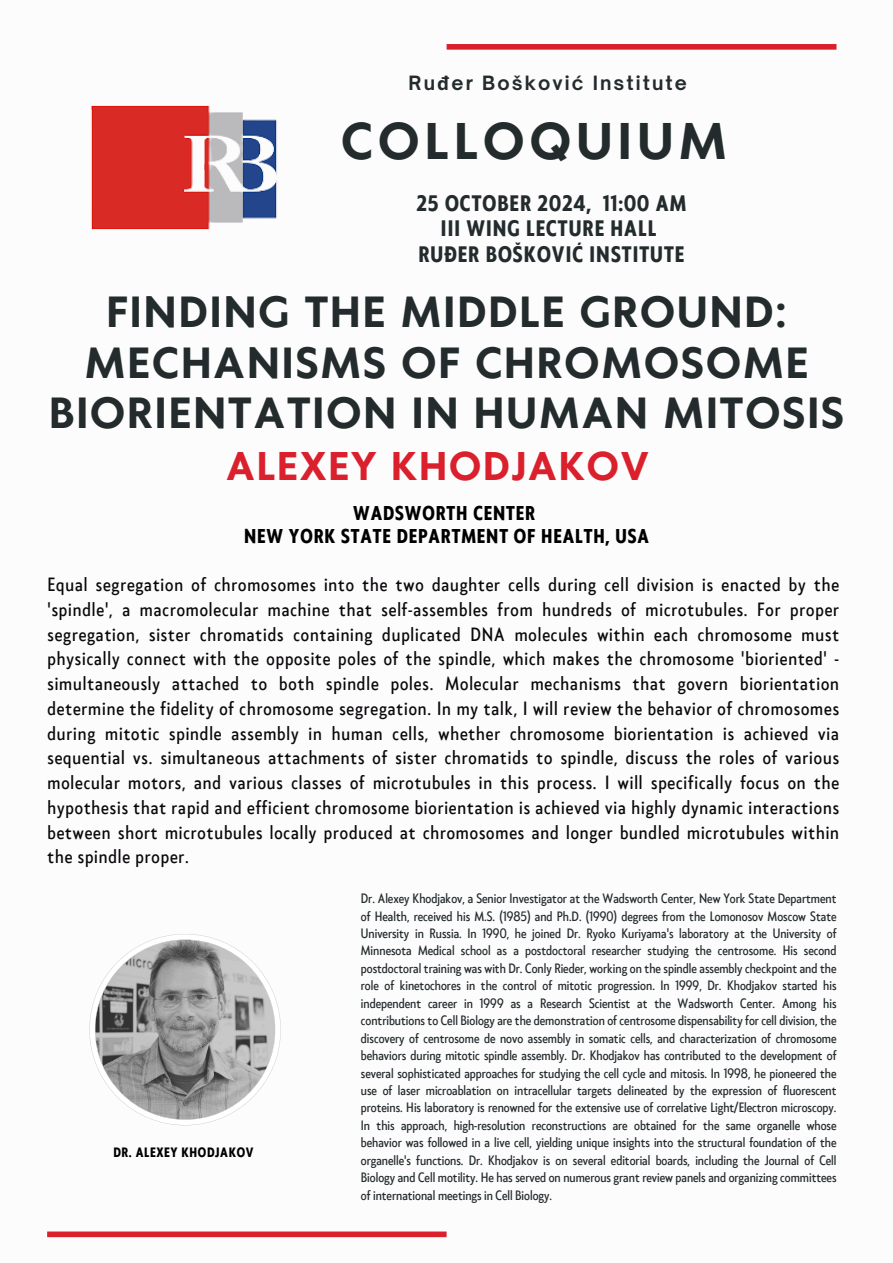
<style>
.page{position:relative;width:893px;height:1263px;background:#fff}
.page>*{position:absolute;margin:0;border:0;box-sizing:border-box;transform-origin:0 0}
.t1{font:700 48.3px "Klein Text";letter-spacing:.11em;color:#232b2d}
.t2{font:700 40.88px/50.6px "Klein Text";letter-spacing:.05em;color:#232b2d;text-align:center}
.t3{font:700 37.5px "Klein Text";letter-spacing:.05em;color:#da202c}
.t4{font:700 21px/25.9px "Klein Condensed";letter-spacing:.05em;color:#232b2d;text-align:center}
.t5{font:700 18.83px "Open Sauce One";letter-spacing:.11em;color:#232b2d}
.t6{font:700 18.75px/23.1px "Klein Condensed";letter-spacing:.05em;color:#000;text-align:center}
.t7{font:18px/24.8px "Klein Condensed";letter-spacing:.05em;color:#0b090b;text-align:justify}
.t8{font:12.75px/17.4px "Klein Condensed";color:#232b2d;text-align:justify}
.t9{font:700 12.75px "Klein Condensed";letter-spacing:.05em;color:#000}
.s1{font-family:"Noto Sans"}
</style>
<div class="page">
<img style="left:90px;top:105px;width:187px;height:125px">
<div style="left:446px;top:44px;width:390px;height:6px;background:#da202c"></div>
<svg style="left:89px;top:934px;width:192px;height:191px"></svg>
<div style="left:47px;top:1231px;width:399px;height:6px;background:#da202c"></div>
<h1 class="t5" style="left:409px;top:72px;width:280px">Ru<span class="s1">đ</span>er Bošković Institute</h1>
<p class="t1" style="left:341px;top:117px;width:387px">COLLOQUIUM</p>
<p class="t4" style="left:416px;top:191px;width:271px">25 OCTOBER 2024, 11:00 AM<br>III WING LECTURE HALL<br>RUĐER BOŠKOVIĆ INSTITUTE</p>
<h2 class="t2" style="left:49px;top:290px;width:796px">FINDING THE MIDDLE GROUND:<br>MECHANISMS OF CHROMOSOME<br>BIORIENTATION IN HUMAN MITOSIS</h2>
<h3 class="t3" style="left:226px;top:447px;width:424px">ALEXEY KHODJAKOV</h3>
<h6 class="t6" style="left:244px;top:502px;width:406px">WADSWORTH CENTER<br>NEW YORK STATE DEPARTMENT OF HEALTH, USA</h6>
<h4 class="t7" style="left:47px;top:573px;width:793px">Equal segregation of chromosomes into the two daughter cells during cell division is enacted by the 'spindle', a macromolecular machine that self-assembles from hundreds of microtubules. For proper segregation, sister chromatids containing duplicated DNA molecules within each chromosome must physically connect with the opposite poles of the spindle, which makes the chromosome 'bioriented' - simultaneously attached to both spindle poles. Molecular mechanisms that govern biorientation determine the fidelity of chromosome segregation. In my talk, I will review the behavior of chromosomes during mitotic spindle assembly in human cells, whether chromosome biorientation is achieved via sequential vs. simultaneous attachments of sister chromatids to spindle, discuss the roles of various molecular motors, and various classes of microtubules in this process. I will specifically focus on the hypothesis that rapid and efficient chromosome biorientation is achieved via highly dynamic interactions between short microtubules locally produced at chromosomes and longer bundled microtubules within the spindle proper.</h4>
<p class="t9" style="left:113px;top:1146px;width:141px">DR. ALEXEY KHODJAKOV</p>
<h3 class="t8" style="left:361px;top:891px;width:477px">Dr. Alexey Khodjakov, a Senior Investigator at the Wadsworth Center, New York State Department of Health, received his M.S. (1985) and Ph.D. (1990) degrees from the Lomonosov Moscow State University in Russia. In 1990, he joined Dr. Ryoko Kuriyama's laboratory at the University of Minnesota Medical school as a postdoctoral researcher studying the centrosome. His second postdoctoral training was with Dr. Conly Rieder, working on the spindle assembly checkpoint and the role of kinetochores in the control of mitotic progression. In 1999, Dr. Khodjakov started his independent career in 1999 as a Research Scientist at the Wadsworth Center. Among his contributions to Cell Biology are the demonstration of centrosome dispensability for cell division, the discovery of centrosome de novo assembly in somatic cells, and characterization of chromosome behaviors during mitotic spindle assembly. Dr. Khodjakov has contributed to the development of several sophisticated approaches for studying the cell cycle and mitosis. In 1998, he pioneered the use of laser microablation on intracellular targets delineated by the expression of fluorescent proteins. His laboratory is renowned for the extensive use of correlative Light/Electron microscopy.<br>In this approach, high-resolution reconstructions are obtained for the same organelle whose behavior was followed in a live cell, yielding unique insights into the structural foundation of the organelle's functions. Dr. Khodjakov is on several editorial boards, including the Journal of Cell Biology and Cell motility. He has served on numerous grant review panels and organizing committees of international meetings in Cell Biology.</h3>
</div>
